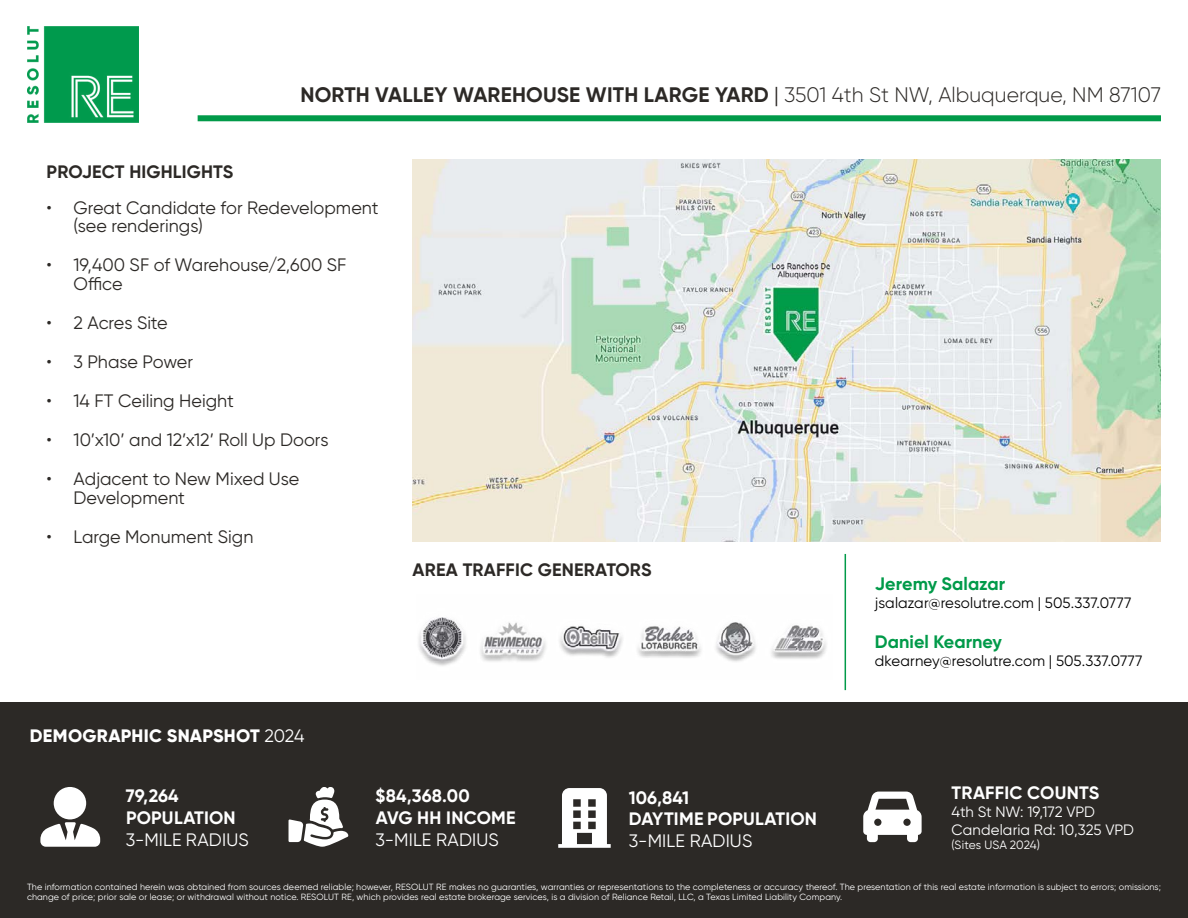
<style>
.page{position:relative;width:1188px;height:918px;background:#fff}
.page>*{position:absolute;margin:0;border:0;box-sizing:border-box;transform-origin:0 0}
.t1{font:700 21px "Gilroy";letter-spacing:.01em;color:#2c2926}
.t2{font:18px/18.8px "Gilroy";color:#2c2926}
.t3{font:700 18px/21.6px "Gilroy";letter-spacing:.01em;color:#fff}
.t4{font:700 18px "Gilroy";letter-spacing:.01em;color:#2c2926}
.t5{font:18px "Gilroy";letter-spacing:.01em;color:#fff}
.t6{font:700 18px "Gilroy";letter-spacing:.005em;color:#019a49}
.t7{font:800 18px "Gilroy";letter-spacing:.015em;color:#fff}
.t8{font:15px "Gilroy";letter-spacing:.005em;color:#000}
.t9{font:15px/18px "Gilroy";letter-spacing:.005em;color:#fff}
.t10{font:12px "Gilroy";letter-spacing:.005em;color:#fff}
.t11{font:9px/10.5px "Gilroy";letter-spacing:.01em;color:#fff}
.s1{font-weight:400}
.s2{font-weight:300}
</style>
<div class="page">
<img style="left:413px;top:160px;width:748px;height:382px">
<img style="left:418px;top:617px;width:409px;height:49px">
<hr style="left:845px;top:554px;width:1px;height:136px;background:#019a49">
<div style="left:0;top:702px;width:1188px;height:216px;background:#2c2926"></div>
<img style="left:27px;top:27px;width:112px;height:95px">
<div style="left:198px;top:115px;width:963px;height:6px;background:#019a49"></div>
<div style="left:54px;top:787px;width:32px;height:32px;background:#fff;border-radius:50%"></div>
<svg style="left:40px;top:822px;width:60px;height:25px"></svg>
<svg style="left:289px;top:787px;width:59px;height:60px"></svg>
<svg style="left:863px;top:792px;width:59px;height:50px"></svg>
<svg style="left:558px;top:788px;width:53px;height:60px"></svg>
<h2 class="t4" style="left:47px;top:161px;width:188px">PROJECT HIGHLIGHTS</h2>
<h1 class="t1" style="left:300px;top:81px;width:862px">NORTH VALLEY WAREHOUSE WITH LARGE YARD <span class="s1">|</span> <span class="s2">3501 4th St NW, Albuquerque, NM 87107</span></h1>
<h2 class="t2" style="left:74px;top:198px;width:306px;text-indent:-27px">• Great Candidate for Redevelopment (see renderings)</h2>
<h2 class="t2" style="left:74px;top:256px;width:275px;text-indent:-27px">• 19,400 SF of Warehouse/2,600 SF<br>Office</h2>
<h2 class="t2" style="left:47px;top:313px;width:123px">• 2 Acres Site</h2>
<h2 class="t2" style="left:47px;top:352px;width:148px">• 3 Phase Power</h2>
<h2 class="t2" style="left:47px;top:391px;width:189px">• 14 FT Ceiling Height</h2>
<h2 class="t2" style="left:47px;top:430px;width:284px">• 10’x10’ and 12’x12’ Roll Up Doors</h2>
<h2 class="t2" style="left:74px;top:469px;width:227px;text-indent:-27px">• Adjacent to New Mixed Use<br>Development</h2>
<h2 class="t2" style="left:47px;top:527px;width:208px">• Large Monument Sign</h2>
<h2 class="t4" style="left:413px;top:558px;width:240px">AREA TRAFFIC GENERATORS</h2>
<h2 class="t7" style="left:30px;top:724px;width:276px">DEMOGRAPHIC SNAPSHOT <span class="s1">2024</span></h2>
<h2 class="t3" style="left:126px;top:785px;width:111px">79,264<br>POPULATION</h2>
<h2 class="t5" style="left:126px;top:828px;width:124px">3-MILE RADIUS</h2>
<h2 class="t3" style="left:376px;top:785px;width:142px">$84,368.00<br>AVG HH INCOME</h2>
<h2 class="t5" style="left:376px;top:828px;width:125px">3-MILE RADIUS</h2>
<h2 class="t3" style="left:629px;top:786px;width:190px">106,841<br>DAYTIME POPULATION</h2>
<h2 class="t5" style="left:629px;top:829px;width:125px">3-MILE RADIUS</h2>
<h2 class="t6" style="left:875px;top:573px;width:132px">Jeremy Salazar</h2>
<h3 class="t8" style="left:875px;top:594px;width:258px">jsalazar@resolutre.com | 505.337.0777</h3>
<h2 class="t6" style="left:875px;top:630px;width:129px">Daniel Kearney</h2>
<h3 class="t8" style="left:875px;top:651px;width:269px">dkearney@resolutre.com | 505.337.0777</h3>
<h2 class="t3" style="left:952px;top:782px;width:149px">TRAFFIC COUNTS</h2>
<h3 class="t9" style="left:952px;top:802px;width:184px">4th St NW: 19,172 VPD<br>Candelaria Rd: 10,325 VPD</h3>
<h3 class="t10" style="left:952px;top:838px;width:90px">(Sites USA 2024)</h3>
<p class="t11" style="left:27px;top:881px;width:1135px">The information contained herein was obtained from sources deemed reliable; however, RESOLUT RE makes no guaranties, warranties or representations to the completeness or accuracy thereof. The presentation of this real estate information is subject to errors; omissions; change of price; prior sale or lease; or withdrawal without notice. RESOLUT RE, which provides real estate brokerage services, is a division of Reliance Retail, LLC, a Texas Limited Liability Company.</p>
</div>
